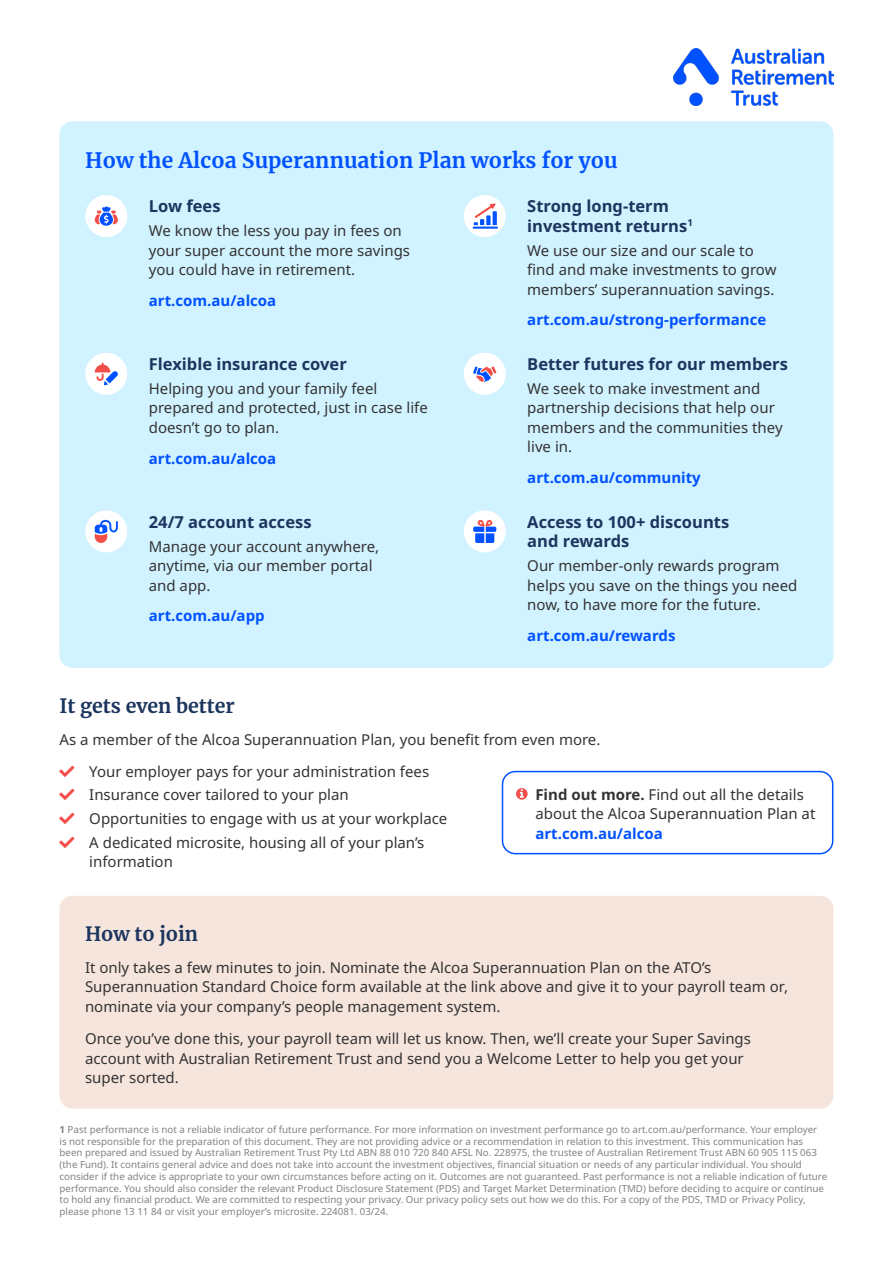
<style>
.page{position:relative;width:893px;height:1263px;background:#fff}
.page>*{position:absolute;margin:0;border:0;box-sizing:border-box;transform-origin:0 0}
.SEN-H1{font:700 21px "Merriweather";letter-spacing:.005em;color:#0051ff}
.SEN-H2{font:700 19.5px "Merriweather";color:#1c355e}
.SEN-H3{font:700 16.5px/19.5px "Noto Sans";color:#1c355e}
.SEN-para{font:15px/19.5px "Noto Sans";color:#333}
.SEN-para-2{font:700 15px "Noto Sans";color:#0051ff}
.Disclaimer{font:9.75px/11.7px "Noto Sans";color:#808285}
.s1{font-weight:700}
.s2{font-weight:700;color:#0051ff}
</style>
<div class="page">
<img style="left:674px;top:48px;width:159px;height:58px">
<div style="left:60px;top:121px;width:773px;height:547px;background:#d1f2ff;border-radius:13px"></div>
<div style="left:85px;top:195px;width:42px;height:42px;background:#fff;border-radius:50%"></div>
<svg style="left:95px;top:206px;width:23px;height:20px"></svg>
<div style="left:464px;top:195px;width:42px;height:42px;background:#fff;border-radius:50%"></div>
<svg style="left:473px;top:203px;width:25px;height:26px"></svg>
<div style="left:85px;top:353px;width:42px;height:42px;background:#fff;border-radius:50%"></div>
<svg style="left:95px;top:363px;width:23px;height:22px"></svg>
<div style="left:464px;top:353px;width:42px;height:42px;background:#fff;border-radius:50%"></div>
<svg style="left:473px;top:366px;width:23px;height:16px"></svg>
<div style="left:85px;top:510px;width:42px;height:42px;background:#fff;border-radius:50%"></div>
<svg style="left:95px;top:520px;width:23px;height:23px"></svg>
<div style="left:464px;top:510px;width:42px;height:42px;background:#fff;border-radius:50%"></div>
<svg style="left:473px;top:520px;width:23px;height:23px"></svg>
<svg style="left:516px;top:788px;width:12px;height:12px"></svg>
<div style="left:502px;top:771px;width:331px;height:83px;border:2px solid #0051ff;border-radius:13px"></div>
<div style="left:60px;top:896px;width:773px;height:212px;background:#f6e5dd;border-radius:13px"></div>
<p class="SEN-H1" style="left:85px;top:145px;width:534px">How the Alcoa Superannuation Plan works for you</p>
<p class="SEN-H3" style="left:149px;top:197px;width:73px">Low fees</p>
<p class="SEN-para" style="left:149px;top:221px;width:263px">We know the less you pay in fees on your super account the more savings you could have in retirement.</p>
<p class="SEN-para-2" style="left:149px;top:290px;width:129px">art.com.au/alcoa</p>
<p class="SEN-H3" style="left:527px;top:197px;width:167px">Strong long-term investment returns<sup>1</sup></p>
<p class="SEN-para" style="left:527px;top:241px;width:251px">We use our size and our scale to find and make investments to grow members’ superannuation savings.</p>
<p class="SEN-para-2" style="left:527px;top:309px;width:240px">art.com.au/strong-performance</p>
<p class="SEN-H3" style="left:149px;top:355px;width:199px">Flexible insurance cover</p>
<p class="SEN-para" style="left:149px;top:379px;width:280px">Helping you and your family feel prepared and protected, just in case life doesn’t go to plan.</p>
<p class="SEN-para-2" style="left:149px;top:448px;width:129px">art.com.au/alcoa</p>
<p class="SEN-H3" style="left:149px;top:512px;width:164px">24/7 account access</p>
<p class="SEN-para" style="left:149px;top:537px;width:232px">Manage your account anywhere, anytime, via our member portal and app.</p>
<p class="SEN-para-2" style="left:149px;top:605px;width:117px">art.com.au/app</p>
<p class="SEN-H3" style="left:527px;top:355px;width:262px">Better futures for our members</p>
<p class="SEN-para" style="left:527px;top:379px;width:257px">We seek to make investment and partnership decisions that help our members and the communities they live in.</p>
<p class="SEN-para-2" style="left:527px;top:467px;width:175px">art.com.au/community</p>
<p class="SEN-H3" style="left:527px;top:512px;width:203px">Access to 100+ discounts and rewards</p>
<p class="SEN-para" style="left:527px;top:556px;width:272px">Our member-only rewards program helps you save on the things you need now, to have more for the future.</p>
<p class="SEN-para-2" style="left:527px;top:625px;width:150px">art.com.au/rewards</p>
<p class="SEN-H2" style="left:60px;top:692px;width:177px">It gets even better</p>
<p class="SEN-para" style="left:60px;top:730px;width:542px">As a member of the Alcoa Superannuation Plan, you benefit from even more.</p>
<p class="SEN-para" style="left:89px;top:762px;width:341px">Your employer pays for your administration fees</p>
<p class="SEN-para" style="left:89px;top:785px;width:261px">Insurance cover tailored to your plan</p>
<p class="SEN-para" style="left:89px;top:809px;width:360px">Opportunities to engage with us at your workplace</p>
<p class="SEN-para" style="left:89px;top:833px;width:337px">A dedicated microsite, housing all of your plan’s information</p>
<p class="SEN-para" style="left:535px;top:785px;width:282px"><span class="s1">Find out more.</span> Find out all the details about the Alcoa Superannuation Plan at <span class="s2">art.com.au/alcoa</span></p>
<p class="SEN-H2" style="left:85px;top:920px;width:115px">How to join</p>
<p class="SEN-para" style="left:85px;top:958px;width:705px">It only takes a few minutes to join. Nominate the Alcoa Superannuation Plan on the ATO’s<br>Superannuation Standard Choice form available at the link above and give it to your payroll team or, nominate via your company’s people management system.</p>
<p class="SEN-para" style="left:85px;top:1029px;width:667px">Once you’ve done this, your payroll team will let us know. Then, we’ll create your Super Savings account with Australian Retirement Trust and send you a Welcome Letter to help you get your super sorted.</p>
<p class="Disclaimer" style="left:60px;top:1124px;width:769px"><span class="s1">1</span> Past performance is not a reliable indicator of future performance. For more information on investment performance go to art.com.au/performance. Your employer<br>is not responsible for the preparation of this document. They are not providing advice or a recommendation in relation to this investment. This communication has been prepared and issued by Australian Retirement Trust Pty Ltd ABN 88 010 720 840 AFSL No. 228975, the trustee of Australian Retirement Trust ABN 60 905 115 063 (the Fund). It contains general advice and does not take into account the investment objectives, financial situation or needs of any particular individual. You should consider if the advice is appropriate to your own circumstances before acting on it. Outcomes are not guaranteed. Past performance is not a reliable indication of future performance. You should also consider the relevant Product Disclosure Statement (PDS) and Target Market Determination (TMD) before deciding to acquire or continue to hold any financial product. We are committed to respecting your privacy. Our privacy policy sets out how we do this. For a copy of the PDS, TMD or Privacy Policy, please phone 13 11 84 or visit your employer’s microsite. 224081. 03/24.</p>
</div>
